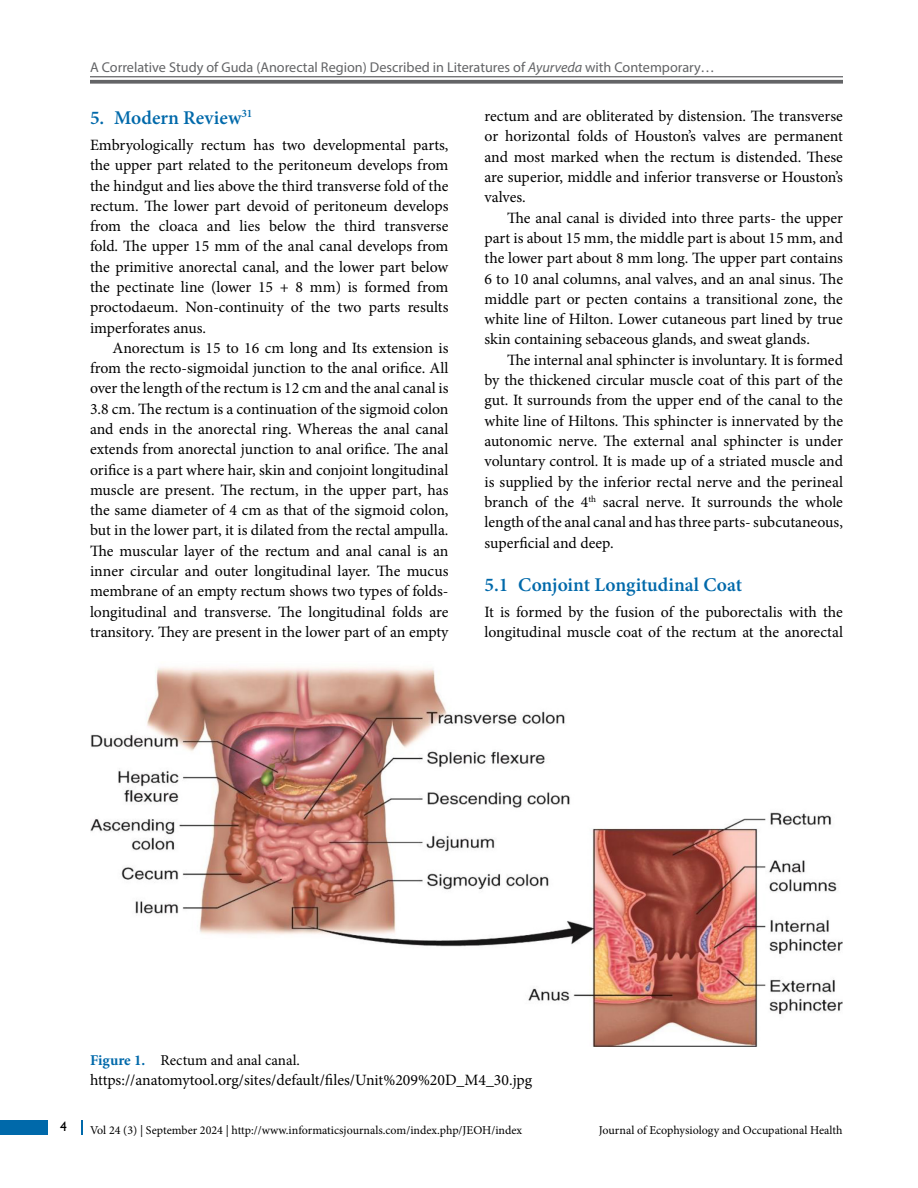
<style>
.page{position:relative;width:918px;height:1188px;background:#fff}
.page>*{position:absolute;margin:0;border:0;box-sizing:border-box;transform-origin:0 0}
.t1{font:600 19.5px "Minion Pro";color:#0069aa}
.t2{font:15.75px/20.2px "Minion Pro";letter-spacing:-.005em;color:#000;text-align:justify}
.t3{font:15px "Minion Pro";color:#000}
.t4{font:14.25px "Myriad Pro";color:#636466}
.t5{font:13.5px "Gill Sans";color:#000}
.t6{font:12px "Minion Pro";color:#000}
.s1{font-style:italic}
.s2{font-weight:700;color:#0069aa}
</style>
<div class="page">
<hr style="left:90px;top:76px;width:753px;height:1px;background:#636466">
<svg style="left:90px;top:80px;width:753px;height:4px;background:#717274"></svg>
<div style="left:0;top:1120px;width:47px;height:15px;background:#0069aa"></div>
<svg style="left:81px;top:1120px;width:1px;height:15px"></svg>
<img style="left:90px;top:667px;width:753px;height:379px">
<p class="t4" style="left:90px;top:58px;width:626px">A Correlative Study of Guda (Anorectal Region) Described in Literatures of <span class="s1">Ayurveda</span> with Contemporary…</p>
<p class="t1" style="left:90px;top:104px;width:164px">5. Modern Review<sup>31</sup></p>
<p class="t2" style="left:90px;top:135px;width:360px">Embryologically rectum has two developmental parts, the upper part related to the peritoneum develops from the hindgut and lies above the third transverse fold of the rectum. The lower part devoid of peritoneum develops from the cloaca and lies below the third transverse fold. The upper 15 mm of the anal canal develops from the primitive anorectal canal, and the lower part below the pectinate line (lower 15 + 8 mm) is formed from proctodaeum. Non-continuity of the two parts results imperforates anus.</p>
<p class="t2" style="left:90px;top:338px;width:360px;text-indent:23px">Anorectum is 15 to 16 cm long and Its extension is from the recto-sigmoidal junction to the anal orifice. All over the length of the rectum is 12 cm and the anal canal is 3.8 cm. The rectum is a continuation of the sigmoid colon and ends in the anorectal ring. Whereas the anal canal extends from anorectal junction to anal orifice. The anal orifice is a part where hair, skin and conjoint longitudinal muscle are present. The rectum, in the upper part, has the same diameter of 4 cm as that of the sigmoid colon, but in the lower part, it is dilated from the rectal ampulla.<br>The muscular layer of the rectum and anal canal is an inner circular and outer longitudinal layer. The mucus membrane of an empty rectum shows two types of folds&shy;longitudinal and transverse. The longitudinal folds are transitory. They are present in the lower part of an empty</p>
<p class="t2" style="left:485px;top:106px;width:360px">rectum and are obliterated by distension. The transverse or horizontal folds of Houston’s valves are permanent and most marked when the rectum is distended. These are superior, middle and inferior transverse or Houston’s valves.</p>
<p class="t2" style="left:485px;top:208px;width:360px;text-indent:23px">The anal canal is divided into three parts- the upper part is about 15 mm, the middle part is about 15 mm, and the lower part about 8 mm long. The upper part contains 6 to 10 anal columns, anal valves, and an anal sinus. The middle part or pecten contains a transitional zone, the white line of Hilton. Lower cutaneous part lined by true skin containing sebaceous glands, and sweat glands.</p>
<p class="t2" style="left:485px;top:350px;width:360px;text-indent:23px">The internal anal sphincter is involuntary. It is formed by the thickened circular muscle coat of this part of the gut. It surrounds from the upper end of the canal to the white line of Hiltons. This sphincter is innervated by the autonomic nerve. The external anal sphincter is under voluntary control. It is made up of a striated muscle and is supplied by the inferior rectal nerve and the perineal branch of the 4<sup>th</sup> sacral nerve. It surrounds the whole length of the anal canal and has three parts- subcutaneous, superficial and deep.</p>
<p class="t1" style="left:484px;top:571px;width:259px">5.1 Conjoint Longitudinal Coat</p>
<p class="t2" style="left:484px;top:602px;width:360px">It is formed by the fusion of the puborectalis with the longitudinal muscle coat of the rectum at the anorectal</p>
<p class="t3" style="left:90px;top:1050px;width:211px"><span class="s2">Figure 1.</span> Rectum and anal canal.</p>
<p class="t2" style="left:90px;top:1070px;width:444px">https://anatomytool.org/sites/default/files/Unit%209%20D_M4_30.jpg</p>
<p class="t5" style="left:60px;top:1118px;width:8px">4</p>
<p class="t6" style="left:90px;top:1123px;width:434px">Vol 24 (3) | September 2024 | http://www.informaticsjournals.com/index.php/JEOH/index</p>
<p class="t6" style="left:599px;top:1123px;width:245px">Journal of Ecophysiology and Occupational Health</p>
</div>
